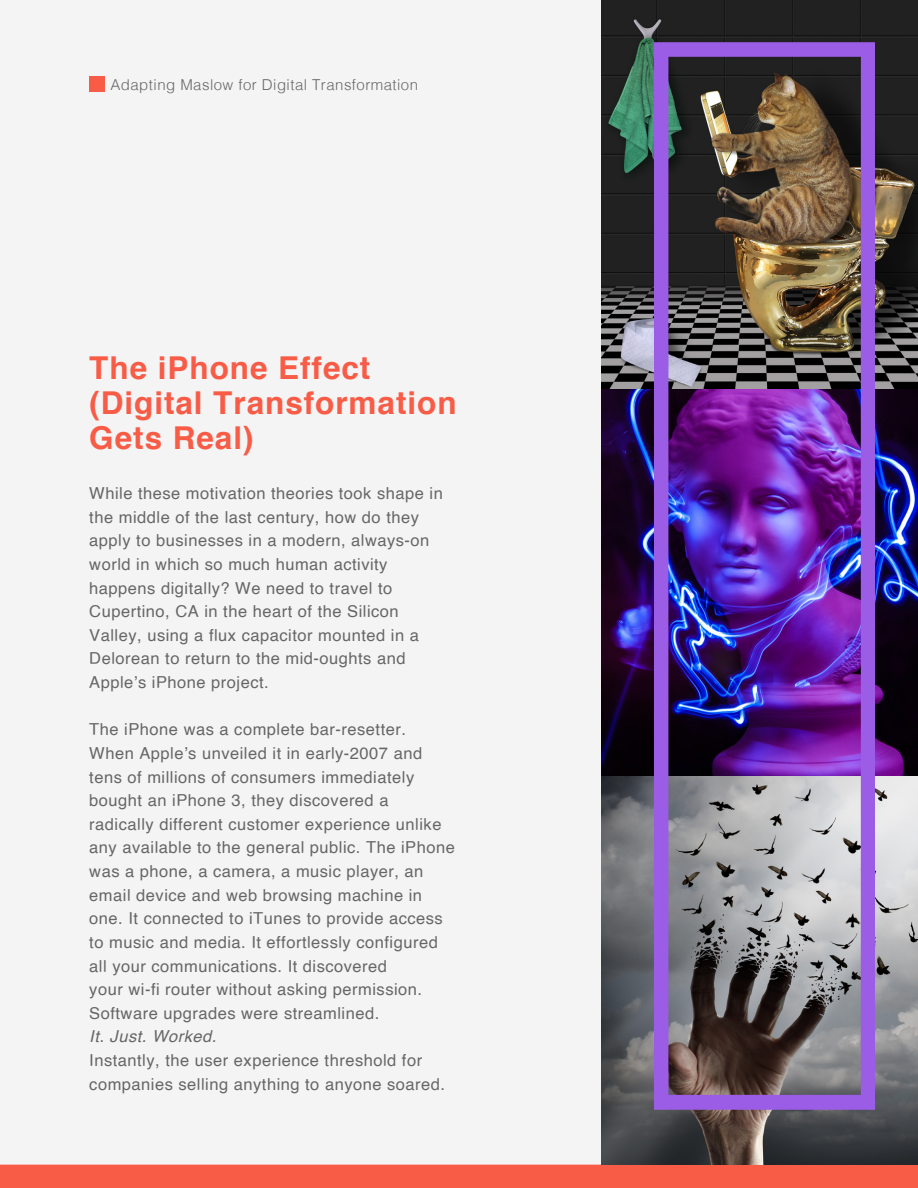
<style>
.page{position:relative;width:918px;height:1188px;background:#f4f4f4}
.page>*{position:absolute;margin:0;border:0;box-sizing:border-box;transform-origin:0 0}
.t1{font:700 31.5px/34.8px "Helvetica";letter-spacing:.03em;color:#f85c47}
.t2{font:16.5px/23.7px "Helvetica";letter-spacing:.03em;color:#666}
.t3{font:italic 16.5px "Helvetica";letter-spacing:.03em;color:#666}
.t4{font:300 15px "Helvetica";letter-spacing:.03em;color:#666}
</style>
<div class="page">
<div style="left:0;top:1165px;width:918px;height:23px;background:#f85c47"></div>
<div style="left:89px;top:76px;width:16px;height:16px;background:#f85c47"></div>
<img style="left:601px;top:0;width:317px;height:1165px">
<img style="left:654px;top:42px;width:220px;height:1068px">
<p class="t4" style="left:110px;top:75px;width:309px">Adapting Maslow for Digital Transformation</p>
<h1 class="t1" style="left:89px;top:353px;width:369px">The iPhone Effect (Digital Transformation<br>Gets Real)</h1>
<p class="t2" style="left:89px;top:483px;width:355px">While these motivation theories took shape in the middle of the last century, how do they apply to businesses in a modern, always-on world in which so much human activity happens digitally? We need to travel to Cupertino, CA in the heart of the Silicon Valley, using a flux capacitor mounted in a Delorean to return to the mid-oughts and Apple’s iPhone project.</p>
<p class="t2" style="left:89px;top:719px;width:367px">The iPhone was a complete bar-resetter.<br>When Apple’s unveiled it in early-2007 and tens of millions of consumers immediately bought an iPhone 3, they discovered a radically different customer experience unlike any available to the general public. The iPhone was a phone, a camera, a music player, an email device and web browsing machine in one. It connected to iTunes to provide access to music and media. It effortlessly configured all your communications. It discovered<br>your wi-fi router without asking permission.<br>Software upgrades were streamlined.</p>
<p class="t3" style="left:89px;top:1030px;width:129px">It. Just. Worked.</p>
<p class="t2" style="left:89px;top:1050px;width:357px">Instantly, the user experience threshold for companies selling anything to anyone soared.</p>
</div>
